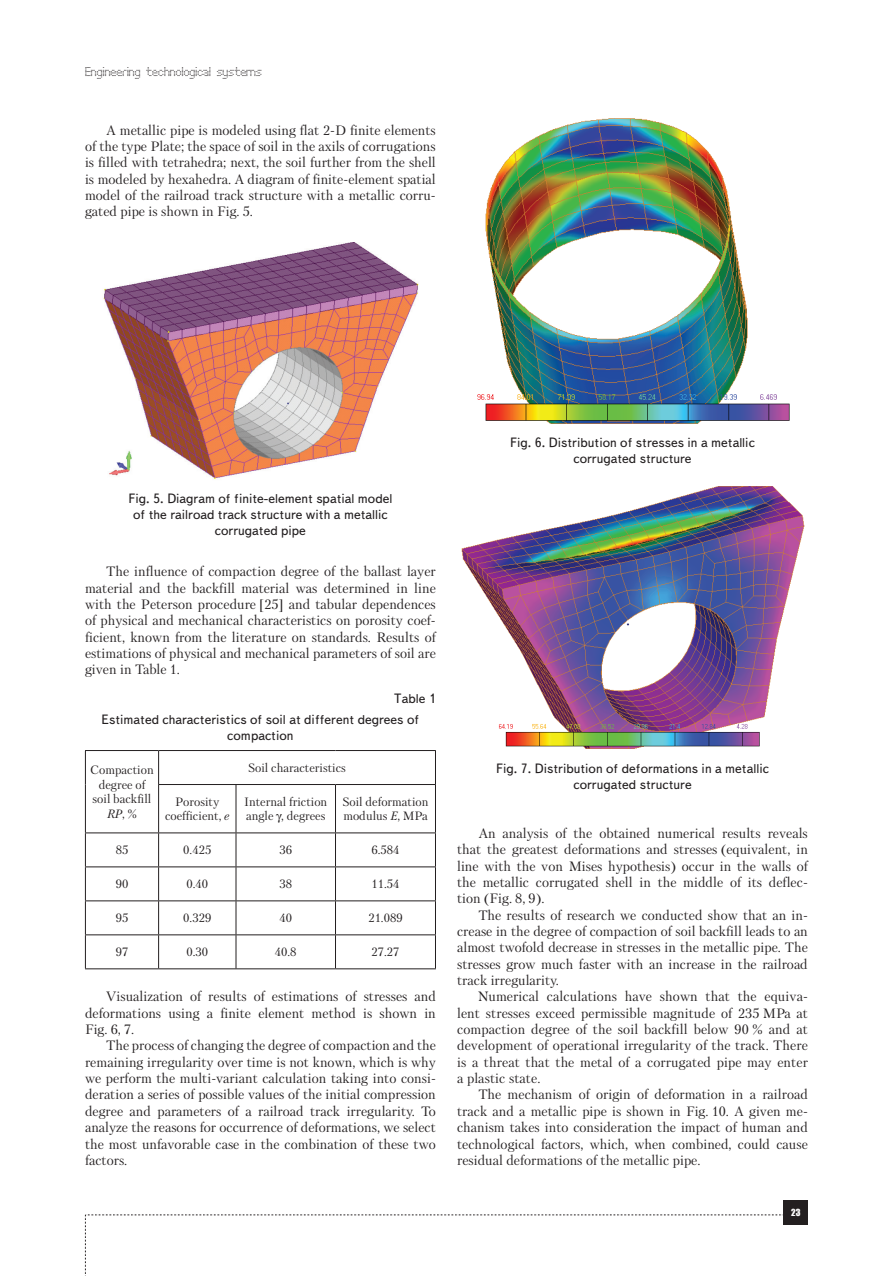
<style>
.page{position:relative;width:893px;height:1276px;background:#fff}
.page>*{position:absolute;margin:0;border:0;box-sizing:border-box;transform-origin:0 0}
.t1{font:13.5px/16.4px "Petersburg C";color:#231f20;text-align:justify}
.t2{font:13.5px/16.2px "Text Book C";color:#231f20;text-align:center}
.t3{font:12px/14.4px "Petersburg C";color:#231f20;text-align:center}
.t4{font:12px "Perfo C";letter-spacing:.015em;color:#231f20}
.t5{font:9px "Impact";color:#fff}
.s1{font-style:italic}
</style>
<div class="page">
<svg style="left:85px;top:1214px;width:699px;height:62px"></svg>
<div style="left:784px;top:1200px;width:24px;height:24px;background:#231f20"></div>
<img style="left:103px;top:242px;width:315px;height:237px">
<hr style="left:158px;top:751px;width:1px;height:33px;background:#231f20">
<hr style="left:158px;top:784px;width:78px;height:1px;background:#231f20">
<hr style="left:158px;top:785px;width:1px;height:47px;background:#231f20">
<hr style="left:236px;top:784px;width:99px;height:1px;background:#231f20">
<hr style="left:236px;top:785px;width:1px;height:47px;background:#231f20">
<hr style="left:335px;top:784px;width:101px;height:1px;background:#231f20">
<hr style="left:335px;top:785px;width:1px;height:47px;background:#231f20">
<hr style="left:85px;top:832px;width:74px;height:1px;background:#231f20">
<hr style="left:159px;top:832px;width:77px;height:1px;background:#231f20">
<hr style="left:158px;top:833px;width:1px;height:33px;background:#231f20">
<hr style="left:236px;top:832px;width:99px;height:1px;background:#231f20">
<hr style="left:236px;top:833px;width:1px;height:33px;background:#231f20">
<hr style="left:335px;top:832px;width:101px;height:1px;background:#231f20">
<hr style="left:335px;top:833px;width:1px;height:33px;background:#231f20">
<hr style="left:85px;top:866px;width:74px;height:1px;background:#231f20">
<hr style="left:159px;top:866px;width:77px;height:1px;background:#231f20">
<hr style="left:158px;top:867px;width:1px;height:33px;background:#231f20">
<hr style="left:236px;top:866px;width:99px;height:1px;background:#231f20">
<hr style="left:236px;top:867px;width:1px;height:33px;background:#231f20">
<hr style="left:335px;top:866px;width:101px;height:1px;background:#231f20">
<hr style="left:335px;top:867px;width:1px;height:33px;background:#231f20">
<hr style="left:85px;top:900px;width:74px;height:1px;background:#231f20">
<hr style="left:159px;top:900px;width:77px;height:1px;background:#231f20">
<hr style="left:158px;top:901px;width:1px;height:33px;background:#231f20">
<hr style="left:236px;top:900px;width:99px;height:1px;background:#231f20">
<hr style="left:236px;top:901px;width:1px;height:33px;background:#231f20">
<hr style="left:335px;top:900px;width:101px;height:1px;background:#231f20">
<hr style="left:335px;top:901px;width:1px;height:33px;background:#231f20">
<hr style="left:85px;top:934px;width:74px;height:1px;background:#231f20">
<hr style="left:159px;top:934px;width:77px;height:1px;background:#231f20">
<hr style="left:158px;top:935px;width:1px;height:33px;background:#231f20">
<hr style="left:236px;top:934px;width:99px;height:1px;background:#231f20">
<hr style="left:236px;top:935px;width:1px;height:33px;background:#231f20">
<hr style="left:335px;top:934px;width:101px;height:1px;background:#231f20">
<hr style="left:335px;top:935px;width:1px;height:33px;background:#231f20">
<hr style="left:85px;top:750px;width:74px;height:1px;background:#231f20">
<hr style="left:85px;top:751px;width:1px;height:33px;background:#231f20">
<hr style="left:159px;top:750px;width:77px;height:1px;background:#231f20">
<hr style="left:236px;top:750px;width:99px;height:1px;background:#231f20">
<hr style="left:335px;top:750px;width:101px;height:1px;background:#231f20">
<hr style="left:435px;top:751px;width:1px;height:33px;background:#231f20">
<hr style="left:85px;top:784px;width:1px;height:48px;background:#231f20">
<hr style="left:435px;top:785px;width:1px;height:47px;background:#231f20">
<hr style="left:85px;top:833px;width:1px;height:33px;background:#231f20">
<hr style="left:435px;top:833px;width:1px;height:33px;background:#231f20">
<hr style="left:85px;top:867px;width:1px;height:33px;background:#231f20">
<hr style="left:435px;top:867px;width:1px;height:33px;background:#231f20">
<hr style="left:85px;top:901px;width:1px;height:33px;background:#231f20">
<hr style="left:435px;top:901px;width:1px;height:33px;background:#231f20">
<hr style="left:85px;top:935px;width:1px;height:33px;background:#231f20">
<hr style="left:435px;top:935px;width:1px;height:33px;background:#231f20">
<hr style="left:85px;top:968px;width:74px;height:1px;background:#231f20">
<hr style="left:159px;top:968px;width:77px;height:1px;background:#231f20">
<hr style="left:236px;top:968px;width:99px;height:1px;background:#231f20">
<hr style="left:335px;top:968px;width:101px;height:1px;background:#231f20">
<img style="left:477px;top:118px;width:313px;height:306px">
<img style="left:461px;top:487px;width:344px;height:262px">
<p class="t4" style="left:85px;top:65px;width:178px">Engineering technological systems</p>
<p class="t1" style="left:85px;top:122px;width:352px;text-indent:21px">A metallic pipe is modeled using flat 2-D finite elements of the type Plate; the space of soil in the axils of corrugations is filled with tetrahedra; next, the soil further from the shell is modeled by hexahedra. A diagram of finite-element spatial model of the railroad track structure with a metallic corru&shy;gated pipe is shown in Fig. 5.</p>
<p class="t2" style="left:129px;top:490px;width:265px">Fig. 5. Diagram of finite-element spatial model of the railroad track structure with a metallic corrugated pipe</p>
<p class="t1" style="left:85px;top:563px;width:352px;text-indent:21px">The influence of compaction degree of the ballast layer material and the backfill material was determined in line with the Peterson procedure [25] and tabular dependences of physical and mechanical characteristics on porosity coef&shy;ficient, known from the literature on standards. Results of estimations of physical and mechanical parameters of soil are given in Table 1.</p>
<p class="t2" style="left:102px;top:688px;width:336px;line-height:20.4px;text-align:left;text-indent:293px">Table 1<br>Estimated characteristics of soil at different degrees of</p>
<p class="t2" style="left:227px;top:727px;width:68px">compaction</p>
<p class="t3" style="left:90px;top:763px;width:65px">Compaction degree of soil backfill<br><span class="s1">RP</span>, %</p>
<p class="t3" style="left:248px;top:760px;width:99px">Soil characteristics</p>
<p class="t3" style="left:165px;top:794px;width:66px">Porosity coefficient, <span class="s1">е</span></p>
<p class="t3" style="left:244px;top:794px;width:85px;text-align:left">Internal friction angle , degrees</p>
<p class="t3" style="left:342px;top:794px;width:88px;text-align:left">Soil deformation modulus <span class="s1">Е</span>, MPa</p>
<p class="t3" style="left:116px;top:842px;width:14px">85</p>
<p class="t3" style="left:183px;top:842px;width:29px">0.425</p>
<p class="t3" style="left:279px;top:842px;width:14px">36</p>
<p class="t3" style="left:371px;top:842px;width:29px">6.584</p>
<p class="t3" style="left:116px;top:876px;width:14px">90</p>
<p class="t3" style="left:186px;top:876px;width:23px">0.40</p>
<p class="t3" style="left:279px;top:876px;width:14px">38</p>
<p class="t3" style="left:371px;top:876px;width:29px">11.54</p>
<p class="t3" style="left:116px;top:910px;width:14px">95</p>
<p class="t3" style="left:183px;top:910px;width:29px">0.329</p>
<p class="t3" style="left:279px;top:910px;width:14px">40</p>
<p class="t3" style="left:368px;top:910px;width:36px">21.089</p>
<p class="t3" style="left:116px;top:944px;width:14px">97</p>
<p class="t3" style="left:186px;top:944px;width:23px">0.30</p>
<p class="t3" style="left:275px;top:944px;width:23px">40.8</p>
<p class="t3" style="left:371px;top:944px;width:29px">27.27</p>
<p class="t1" style="left:85px;top:988px;width:352px;text-indent:21px">Visualization of results of estimations of stresses and deformations using a finite element method is shown in Fig. 6, 7.</p>
<p class="t1" style="left:85px;top:1037px;width:352px;text-align:left;text-indent:21px">The process of changing the degree of compaction and the remaining irregularity over time is not known, which is why we perform the multi-variant calculation taking into consi&shy;deration a series of possible values of the initial compression degree and parameters of a railroad track irregularity. To analyze the reasons for occurrence of deformations, we select the most unfavorable case in the combination of these two factors.</p>
<p class="t2" style="left:510px;top:434px;width:246px">Fig. 6. Distribution of stresses in a metallic corrugated structure</p>
<p class="t2" style="left:496px;top:760px;width:274px">Fig. 7. Distribution of deformations in a metallic corrugated structure</p>
<p class="t1" style="left:457px;top:825px;width:352px;text-indent:21px">An analysis of the obtained numerical results reveals that the greatest deformations and stresses (equivalent, in line with the von Mises hypothesis) occur in the walls of the metallic corrugated shell in the middle of its deflec&shy;tion (Fig. 8, 9).</p>
<p class="t1" style="left:457px;top:906px;width:352px;text-indent:21px">The results of research we conducted show that an in&shy;crease in the degree of compaction of soil backfill leads to an almost twofold decrease in stresses in the metallic pipe. The stresses grow much faster with an increase in the railroad track irregularity.</p>
<p class="t1" style="left:457px;top:988px;width:352px;text-indent:21px">Numerical calculations have shown that the equiva&shy;lent stresses exceed permissible magnitude of 235 MPa at compaction degree of the soil backfill below 90 % and at development of operational irregularity of the track. There is a threat that the metal of a corrugated pipe may enter a plastic state.</p>
<p class="t1" style="left:457px;top:1086px;width:352px;text-align:left;text-indent:21px">The mechanism of origin of deformation in a railroad track and a metallic pipe is shown in Fig. 10. A given me&shy;chanism takes into consideration the impact of human and technological factors, which, when combined, could cause residual deformations of the metallic pipe.</p>
<p class="t5" style="left:791px;top:1205px;width:11px">23</p>
</div>
